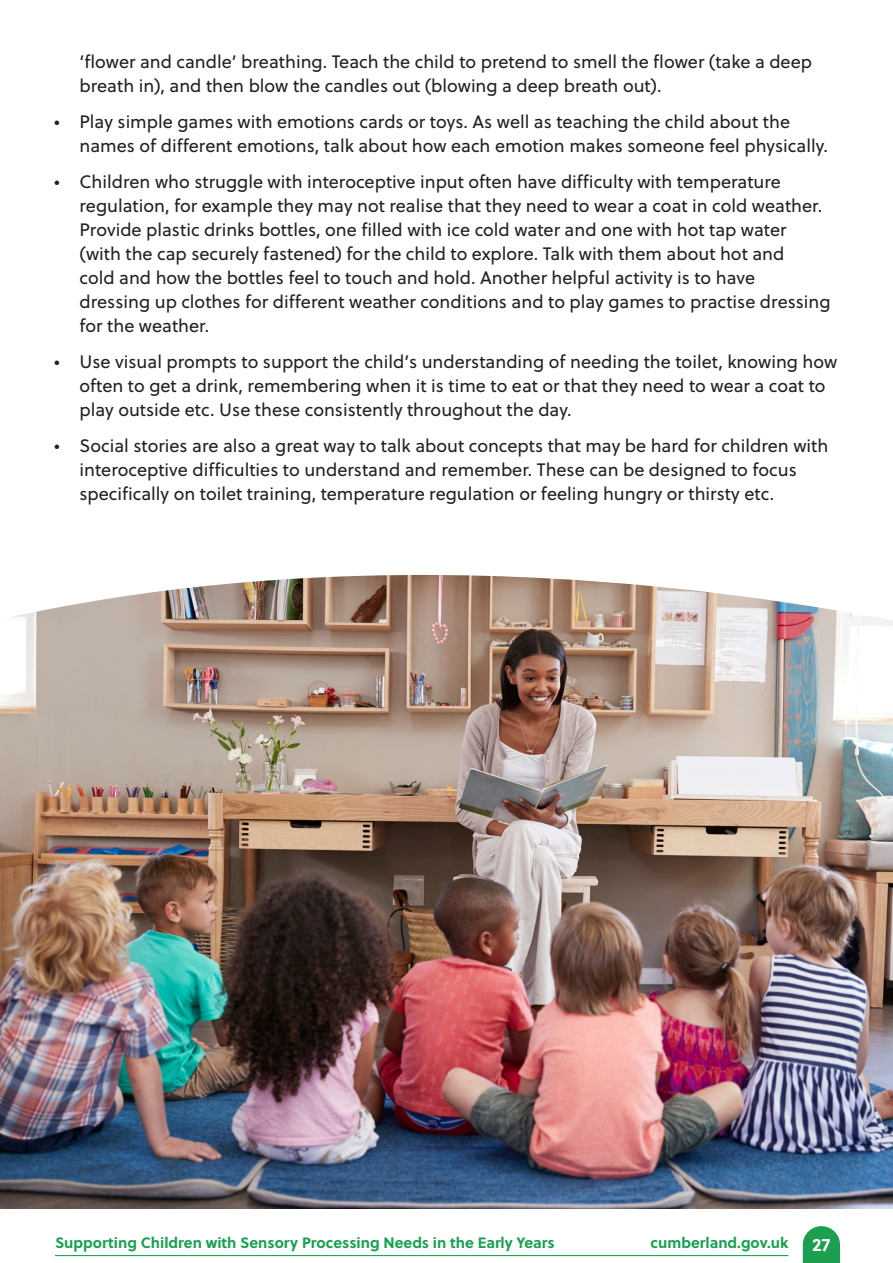
<style>
.page{position:relative;width:893px;height:1263px;background:#fff}
.page>*{position:absolute;margin:0;border:0;box-sizing:border-box;transform-origin:0 0}
.t1{font:18px/24px "Soleil";color:#231f20}
.t2{font:700 18px "Soleil";color:#fff}
.t3{font:700 15px "Soleil";color:#16a14e}
</style>
<div class="page">
<hr style="left:55px;top:1255px;width:734px;height:1px;background:#16a14e">
<svg style="left:803px;top:1226px;width:37px;height:37px"></svg>
<img style="left:0;top:624px;width:893px;height:585px">
<img style="left:10px;top:575px;width:883px;height:49px">
<p class="t1" style="left:80px;top:49px;width:734px">‘flower and candle’ breathing. Teach the child to pretend to smell the flower (take a deep breath in), and then blow the candles out (blowing a deep breath out).</p>
<p class="t1" style="left:80px;top:109px;width:750px;text-indent:-26px">• Play simple games with emotions cards or toys. As well as teaching the child about the names of different emotions, talk about how each emotion makes someone feel physically.</p>
<p class="t1" style="left:80px;top:169px;width:753px;text-indent:-26px">• Children who struggle with interoceptive input often have difficulty with temperature regulation, for example they may not realise that they need to wear a coat in cold weather.<br>Provide plastic drinks bottles, one filled with ice cold water and one with hot tap water (with the cap securely fastened) for the child to explore. Talk with them about hot and<br>cold and how the bottles feel to touch and hold. Another helpful activity is to have<br>dressing up clothes for different weather conditions and to play games to practise dressing for the weather.</p>
<p class="t1" style="left:80px;top:349px;width:759px;text-indent:-26px">• Use visual prompts to support the child’s understanding of needing the toilet, knowing how often to get a drink, remembering when it is time to eat or that they need to wear a coat to play outside etc. Use these consistently throughout the day.</p>
<p class="t1" style="left:80px;top:433px;width:750px;text-indent:-26px">• Social stories are also a great way to talk about concepts that may be hard for children with interoceptive difficulties to understand and remember. These can be designed to focus specifically on toilet training, temperature regulation or feeling hungry or thirsty etc.</p>
<p class="t3" style="left:55px;top:1231px;width:501px">Supporting Children with Sensory Processing Needs in the Early Years</p>
<p class="t3" style="left:651px;top:1231px;width:139px">cumberland.gov.uk</p>
<p class="t2" style="left:812px;top:1230px;width:20px">27</p>
</div>
